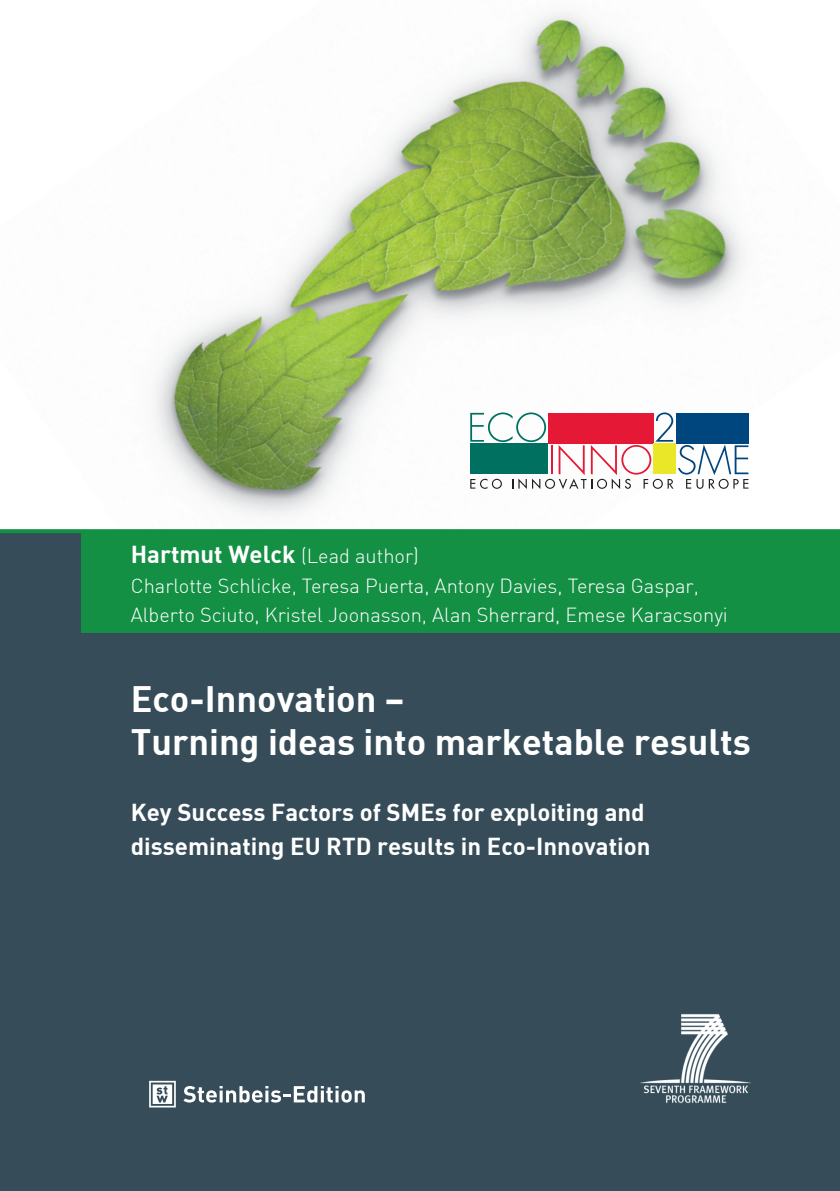
<style>
.page{position:relative;width:840px;height:1191px;background:#fff}
.page>*{position:absolute;margin:0;border:0;box-sizing:border-box;transform-origin:0 0}
.t1{font:36px/43.2px "DIN Bold";color:#fff}
.t2{font:24px/34px "DIN Bold";color:#fff}
.t3{font:300 20px/29.8px "DIN";color:#fff}
.s1{font-family:"DIN";font-weight:300;font-size:20px}
</style>
<div class="page">
<div style="left:0;top:0;width:839px;height:1191px;background:#364d59"></div>
<div style="left:81px;top:531px;width:758px;height:102px;background:#139044"></div>
<img style="left:0;top:0;width:839px;height:529px">
<svg style="left:470px;top:412px;width:278px;height:77px;background:#afa2a7"></svg>
<img style="left:640px;top:1014px;width:111px;height:89px">
<svg style="left:0;top:529px;width:839px;height:4px;fill:#139044"></svg>
<svg style="left:149px;top:1081px;width:27px;height:26px"></svg>
<svg style="left:183px;top:1086px;width:181px;height:16px"></svg>
<p class="t2" style="left:131px;top:536px;width:289px">Hartmut Welck <span class="s1">(Lead author)</span></p>
<p class="t3" style="left:131px;top:570px;width:598px">Charlotte Schlicke, Teresa Puerta, Antony Davies, Teresa Gaspar,<br>Alberto Sciuto, Kristel Joonasson, Alan Sherrard, Emese Karacsonyi</p>
<h1 class="t1" style="left:131px;top:675px;width:621px">Eco-Innovation –<br>Turning ideas into marketable results</h1>
<p class="t2" style="left:131px;top:794px;width:521px">Key Success Factors of SMEs for exploiting and disseminating EU RTD results in Eco-Innovation</p>
</div>
